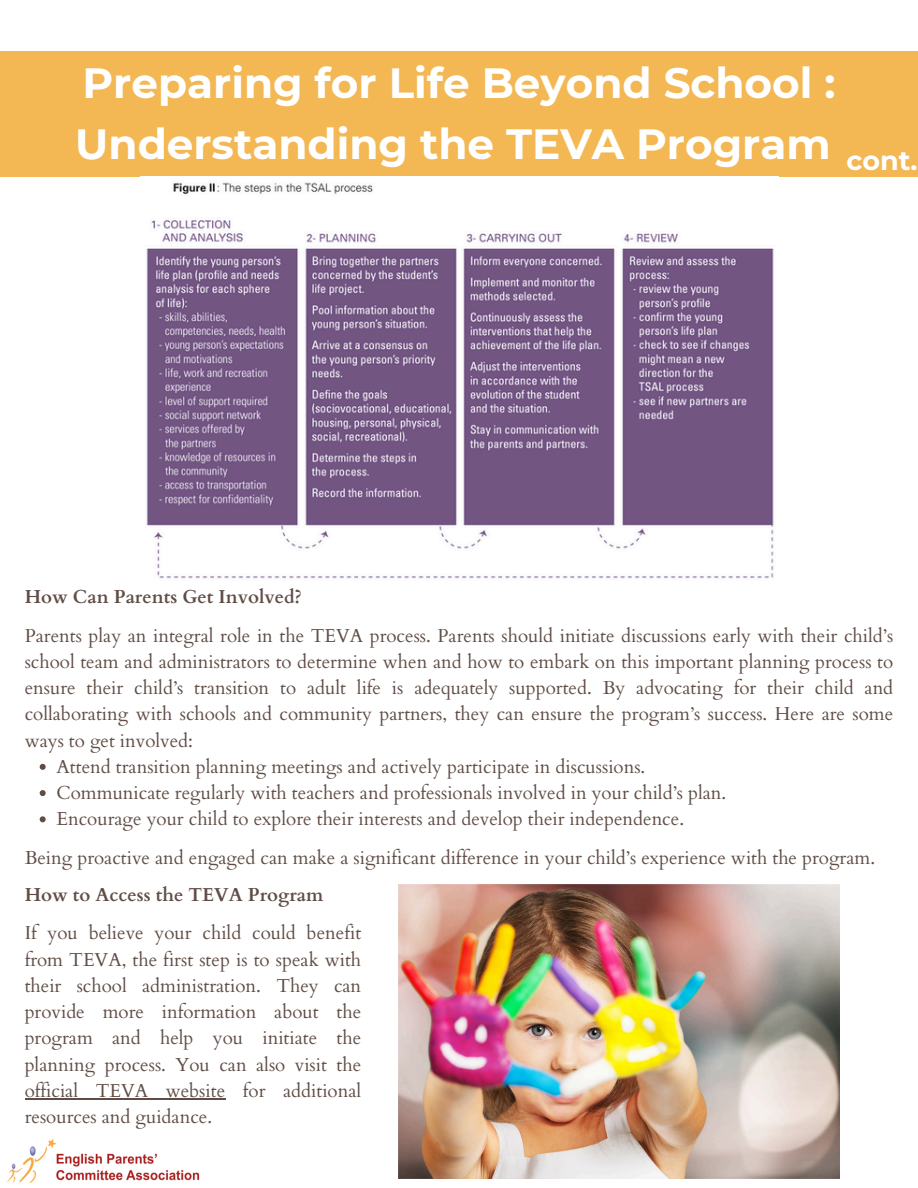
<style>
.page{position:relative;width:918px;height:1188px;background:#fff}
.page>*{position:absolute;margin:0;border:0;box-sizing:border-box;transform-origin:0 0}
.t1{font:700 42.15px/60.8px "Montserrat";color:#fff}
.t2{font:700 27px "Montserrat";color:#fff}
.t3{font:18.75px/26.2px "Cardo";color:#382117;text-align:justify}
.t4{font:700 18.75px "Cardo";color:#382117}
</style>
<div class="page">
<img style="left:7px;top:1139px;width:193px;height:44px">
<div style="left:0;top:51px;width:918px;height:125px;background:#f3b853"></div>
<img style="left:146px;top:182px;width:628px;height:397px">
<img style="left:399px;top:885px;width:441px;height:294px">
<svg style="left:40px;top:764px;width:6px;height:6px"></svg>
<svg style="left:40px;top:790px;width:6px;height:6px"></svg>
<svg style="left:40px;top:816px;width:6px;height:6px"></svg>
<hr style="left:25px;top:1098px;width:200px;height:2px;background:#382117">
<h1 class="t1" style="left:75px;top:53px;width:762px">Preparing for Life Beyond School :<br>Understanding the TEVA Program</h1>
<h2 class="t2" style="left:846px;top:144px;width:73px">cont.</h2>
<p class="t4" style="left:25px;top:585px;width:279px">How Can Parents Get Involved?</p>
<p class="t3" style="left:25px;top:623px;width:870px">Parents play an integral role in the TEVA process. Parents should initiate discussions early with their child’s</p>
<p class="t3" style="left:25px;top:649px;width:870px">school team and administrators to determine when and how to embark on this important planning process to</p>
<p class="t3" style="left:25px;top:675px;width:870px">ensure their child’s transition to adult life is adequately supported. By advocating for their child and</p>
<p class="t3" style="left:25px;top:701px;width:870px">collaborating with schools and community partners, they can ensure the program’s success. Here are some</p>
<p class="t3" style="left:25px;top:728px;width:170px">ways to get involved:</p>
<p class="t3" style="left:57px;top:754px;width:590px">Attend transition planning meetings and actively participate in discussions.</p>
<p class="t3" style="left:57px;top:780px;width:671px">Communicate regularly with teachers and professionals involved in your child’s plan.</p>
<p class="t3" style="left:57px;top:806px;width:629px">Encourage your child to explore their interests and develop their independence.</p>
<p class="t3" style="left:25px;top:845px;width:852px">Being proactive and engaged can make a significant difference in your child’s experience with the program.</p>
<p class="t4" style="left:25px;top:883px;width:300px">How to Access the TEVA Program</p>
<p class="t3" style="left:25px;top:920px;width:338px">If you believe your child could benefit from TEVA, the first step is to speak with their school administration. They can provide more information about the program and help you initiate the planning process. You can also visit the official TEVA website for additional resources and guidance.</p>
</div>
